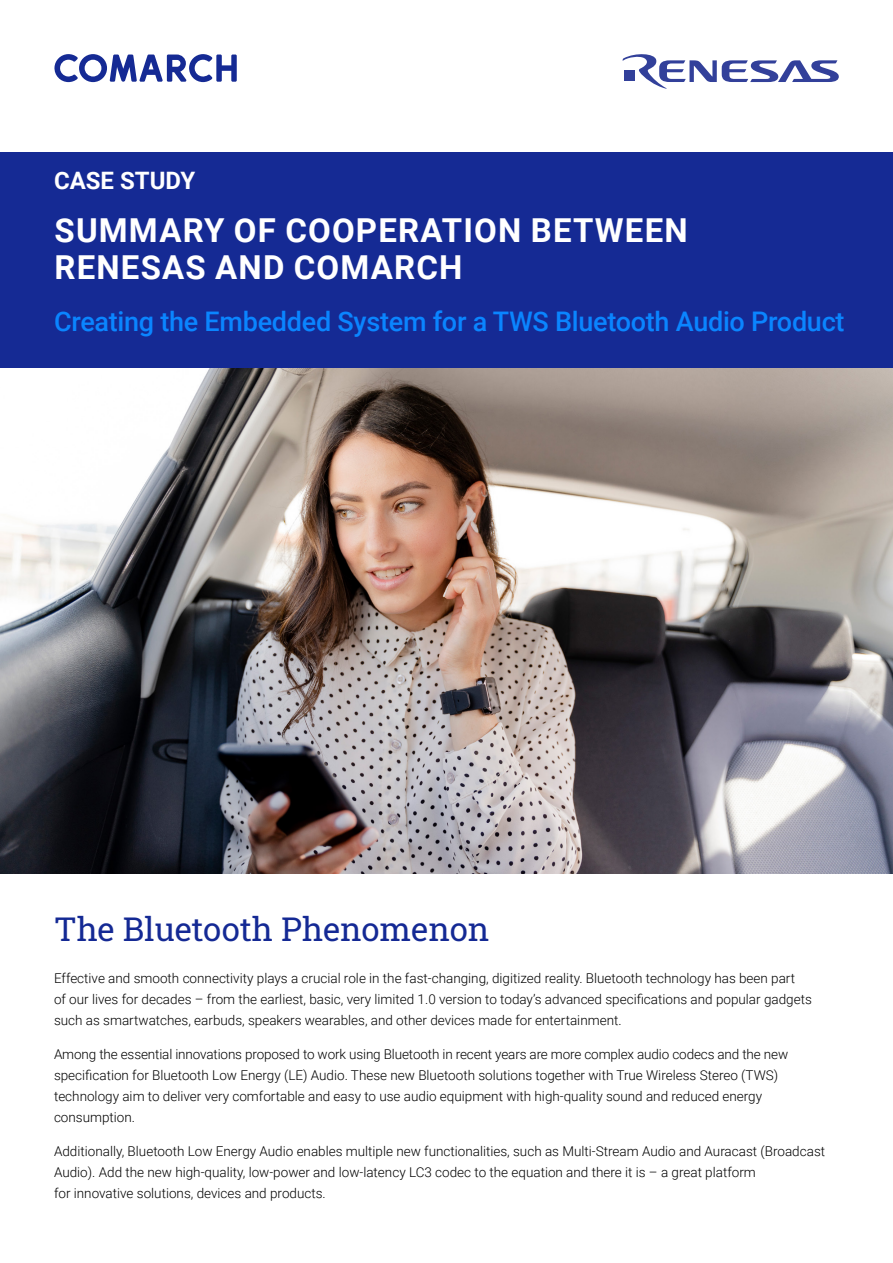
<style>
.page{position:relative;width:893px;height:1263px;background:#fff}
.page>*{position:absolute;margin:0;border:0;box-sizing:border-box;transform-origin:0 0}
.t1{font:700 33px/37.5px "Roboto";letter-spacing:.035em;color:#fff}
.t2{font:33px "Roboto Slab";color:#142994}
.t3{font:500 27px "Roboto";letter-spacing:-.01em;color:#0a85ff}
.t4{font:700 24px "Roboto";color:#fff}
.t5{font:300 13.5px/21px "Roboto";color:#000}
</style>
<div class="page">
<div style="left:0;top:152px;width:893px;height:217px;background:#152a94"></div>
<img style="left:0;top:369px;width:893px;height:505px">
<svg style="left:54px;top:54px;width:183px;height:28px"></svg>
<svg style="left:622px;top:54px;width:217px;height:35px"></svg>
<h3 class="t4" style="left:54px;top:164px;width:143px">CASE STUDY</h3>
<h1 class="t1" style="left:55px;top:210px;width:635px">SUMMARY OF COOPERATION BETWEEN<br>RENESAS AND COMARCH</h1>
<h2 class="t3" style="left:54px;top:302px;width:792px">Creating the Embedded System for a TWS Bluetooth Audio Product</h2>
<h1 class="t2" style="left:54px;top:906px;width:437px">The Bluetooth Phenomenon</h1>
<p class="t5" style="left:54px;top:967px;width:759px">Effective and smooth connectivity plays a crucial role in the fast-changing, digitized reality. Bluetooth technology has been part<br>of our lives for decades – from the earliest, basic, very limited 1.0 version to today’s advanced specifications and popular gadgets such as smartwatches, earbuds, speakers wearables, and other devices made for entertainment.</p>
<p class="t5" style="left:54px;top:1043px;width:736px">Among the essential innovations proposed to work using Bluetooth in recent years are more complex audio codecs and the new specification for Bluetooth Low Energy (LE) Audio. These new Bluetooth solutions together with True Wireless Stereo (TWS) technology aim to deliver very comfortable and easy to use audio equipment with high-quality sound and reduced energy consumption.</p>
<p class="t5" style="left:54px;top:1140px;width:773px">Additionally, Bluetooth Low Energy Audio enables multiple new functionalities, such as Multi-Stream Audio and Auracast (Broadcast<br>Audio). Add the new high-quality, low-power and low-latency LC3 codec to the equation and there it is – a great platform<br>for innovative solutions, devices and products.</p>
</div>
